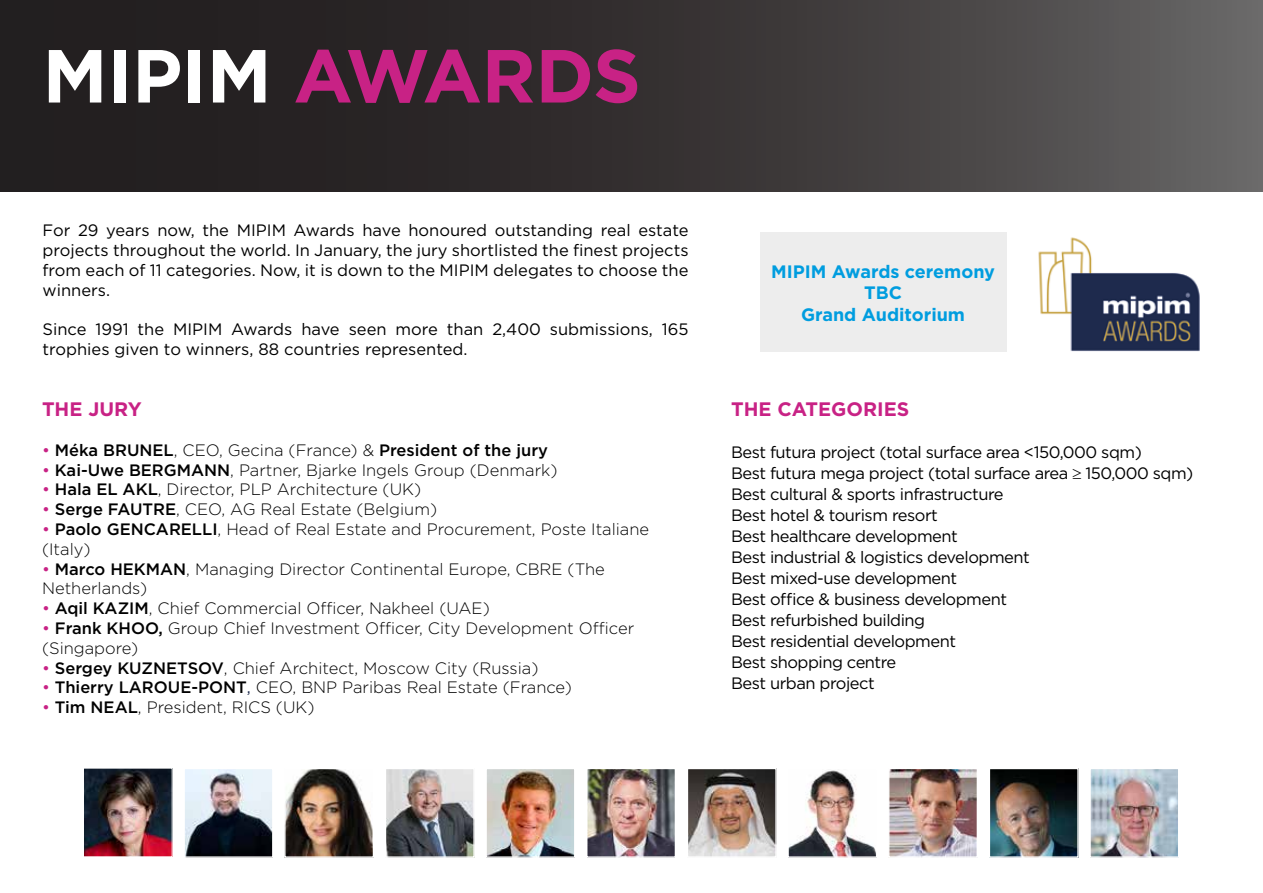
<style>
.page{position:relative;width:1263px;height:893px;background:#fff}
.page>*{position:absolute;margin:0;border:0;box-sizing:border-box;transform-origin:0 0}
.t1{font:700 75px "Gotham";letter-spacing:-.005em;color:#c82285}
.t2{font:700 19.5px "Gotham";color:#c82285}
.t3{font:700 18px/21.6px "Gotham";color:#009ddf;text-align:center}
.t4{font:16.5px/21px "Gotham";letter-spacing:-.03em;color:#000;text-align:justify}
.t5{font:300 16.5px/19.8px "Gotham";color:#000}
.t6{font:16.5px/19.8px "Gotham";color:#000}
.t7{font:500 16.5px "Gotham";color:#000}
.s1{color:#fff}
.s2{font-weight:400;color:#c82285}
.s3{font-weight:300}
.s4{font-weight:500}
.s5{font-weight:400;color:#1e2a4d}
</style>
<div class="page">
<div style="left:0;top:0;width:1263px;height:191px;background:linear-gradient(to right,#161113,#5d5b5b)"></div>
<div style="left:760px;top:232px;width:246px;height:120px;background:#ededed"></div>
<img style="left:1038px;top:237px;width:162px;height:114px">
<img style="left:85px;top:770px;width:86px;height:85px">
<img style="left:185px;top:770px;width:87px;height:86px">
<div style="left:183px;top:768px;width:91px;height:90px;border:1px solid #fff"></div>
<img style="left:387px;top:770px;width:86px;height:86px">
<div style="left:385px;top:768px;width:90px;height:90px;border:1px solid #fff"></div>
<img style="left:286px;top:770px;width:86px;height:86px">
<div style="left:284px;top:768px;width:90px;height:90px;border:1px solid #fff"></div>
<img style="left:487px;top:770px;width:86px;height:86px">
<div style="left:485px;top:768px;width:90px;height:90px;border:1px solid #fff"></div>
<img style="left:588px;top:770px;width:86px;height:86px">
<div style="left:586px;top:768px;width:90px;height:90px;border:1px solid #fff"></div>
<img style="left:789px;top:770px;width:86px;height:86px">
<div style="left:787px;top:768px;width:90px;height:90px;border:1px solid #fff"></div>
<img style="left:689px;top:770px;width:86px;height:86px">
<div style="left:687px;top:768px;width:90px;height:90px;border:1px solid #fff"></div>
<img style="left:890px;top:770px;width:86px;height:86px">
<div style="left:888px;top:768px;width:90px;height:90px;border:1px solid #fff"></div>
<img style="left:991px;top:770px;width:86px;height:86px">
<div style="left:989px;top:768px;width:90px;height:90px;border:1px solid #fff"></div>
<img style="left:1091px;top:770px;width:86px;height:86px">
<div style="left:1089px;top:768px;width:90px;height:90px;border:1px solid #fff"></div>
<h1 class="t1" style="left:43px;top:26px;width:600px"><span class="s1">MIPIM</span> AWARDS</h1>
<p class="t4" style="left:43px;top:220px;width:648px;line-height:19.8px">For 29 years now, the MIPIM Awards have honoured outstanding real estate projects throughout the world. In January, the jury shortlisted the finest projects from each of 11 categories. Now, it is down to the MIPIM delegates to choose the winners.</p>
<p class="t6" style="left:43px;top:319px;width:647px">Since 1991 the MIPIM Awards have seen more than 2,400 submissions, 165 trophies given to winners, 88 countries represented.</p>
<p class="t2" style="left:42px;top:396px;width:101px">THE JURY</p>
<p class="t7" style="left:42px;top:439px;width:507px"><span class="s2">•</span> Méka BRUNEL<span class="s3">, CEO, Gecina (France) &amp;</span> President of the jury</p>
<p class="t5" style="left:42px;top:459px;width:517px"><span class="s2">•</span> <span class="s4">Kai-Uwe BERGMANN</span>, Partner, Bjarke Ingels Group (Denmark)</p>
<p class="t5" style="left:42px;top:479px;width:381px"><span class="s2">•</span> <span class="s4">Hala EL AKL</span>, Director, PLP Architecture (UK)</p>
<p class="t5" style="left:42px;top:499px;width:397px"><span class="s2">•</span> <span class="s4">Serge FAUTRE</span>, CEO, AG Real Estate (Belgium)</p>
<p class="t5" style="left:42px;top:519px;width:609px"><span class="s2">•</span> <span class="s4">Paolo GENCARELLI</span>, Head of Real Estate and Procurement, Poste Italiane (Italy)</p>
<p class="t5" style="left:42px;top:558px;width:564px"><span class="s2">•</span> <span class="s4">Marco HEKMAN</span>, Managing Director Continental Europe, CBRE (The<br>Netherlands)</p>
<p class="t5" style="left:42px;top:598px;width:449px"><span class="s2">•</span> <span class="s4">Aqil KAZIM</span>, Chief Commercial Officer, Nakheel (UAE)</p>
<p class="t5" style="left:42px;top:618px;width:594px"><span class="s2">•</span> <span class="s4">Frank KHOO,</span> Group Chief Investment Officer, City Development Officer (Singapore)</p>
<p class="t5" style="left:42px;top:657px;width:498px"><span class="s2">•</span> <span class="s4">Sergey KUZNETSOV</span>, Chief Architect, Moscow City (Russia)</p>
<p class="t5" style="left:42px;top:677px;width:531px"><span class="s2">•</span> <span class="s4">Thierry LAROUE-PONT</span><span class="s5">,</span> CEO, BNP Paribas Real Estate (France)</p>
<p class="t5" style="left:42px;top:697px;width:274px"><span class="s2">•</span> <span class="s4">Tim NEAL</span>, President, RICS (UK)</p>
<p class="t3" style="left:771px;top:260px;width:225px">MIPIM Awards ceremony<br>TBC<br>Grand Auditorium</p>
<p class="t2" style="left:731px;top:396px;width:180px">THE CATEGORIES</p>
<p class="t4" style="left:731px;top:441px;width:464px;text-align:left">Best futura project (total surface area &lt;150,000 sqm)<br>Best futura mega project (total surface area ≥ 150,000 sqm)<br>Best cultural &amp; sports infrastructure<br>Best hotel &amp; tourism resort<br>Best healthcare development<br>Best industrial &amp; logistics development<br>Best mixed-use development<br>Best office &amp; business development<br>Best refurbished building<br>Best residential development<br>Best shopping centre<br>Best urban project</p>
</div>
